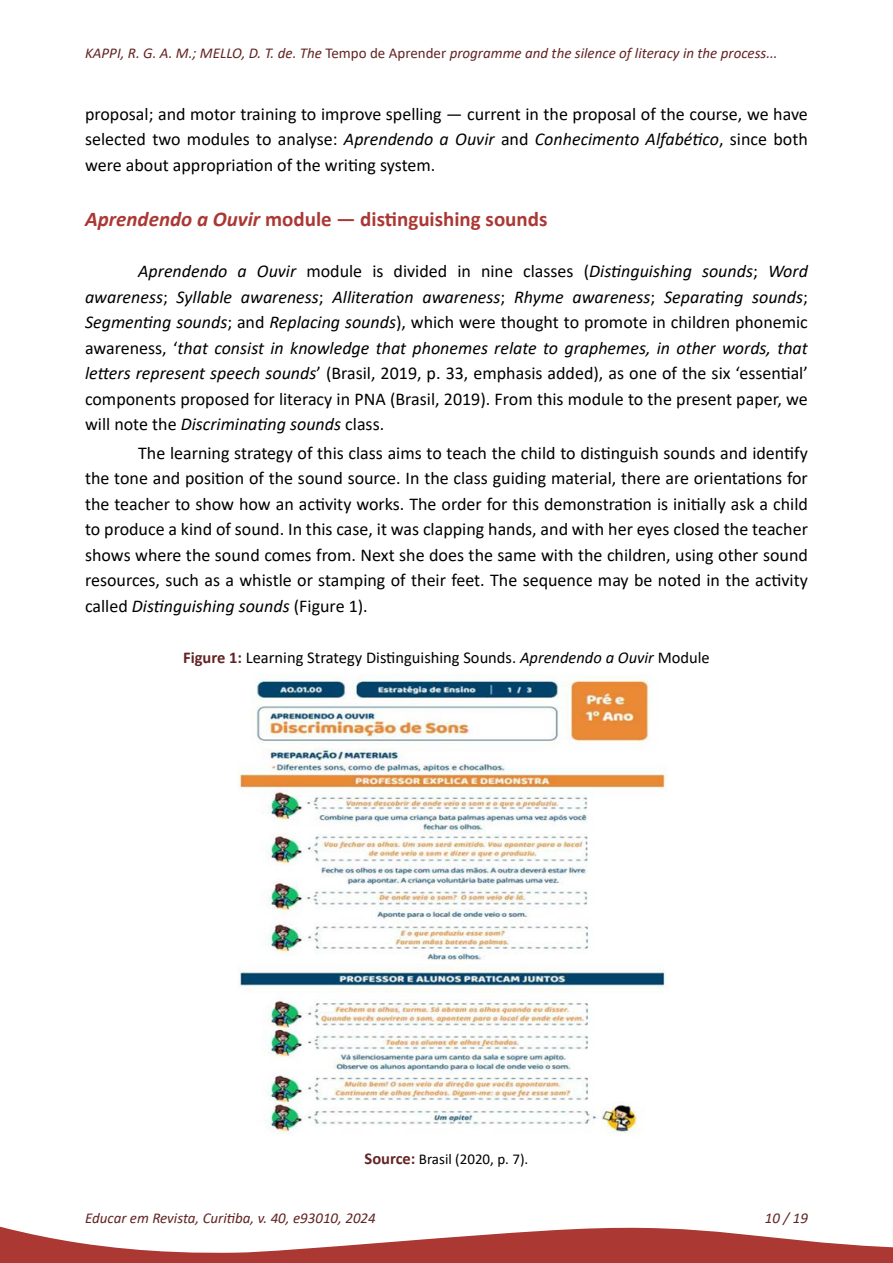
<style>
.page{position:relative;width:893px;height:1263px;background:#fff}
.page>*{position:absolute;margin:0;border:0;box-sizing:border-box;transform-origin:0 0}
._14-SUBTÍTULO{font:700 21px "Calibri";color:#ab3834}
._15-TEXTO{font:18px/25.5px "Calibri";color:#000;text-align:justify}
._15-TEXTO-2{font:italic 18px/25.5px "Calibri";color:#000;text-align:justify}
._18-TÍTULO_FIGURA{font:16.5px "Calibri";color:#000}
.t1{font:italic 15px "Calibri";color:#632423}
._19-FONTE_FIGURA{font:15px "Calibri";color:#000}
.s1{font-style:normal}
.s2{font-style:italic}
.s3{font-weight:700;color:#632423}
.s4{font-weight:700;font-size:16.5px;color:#632423}
</style>
<div class="page">
<svg style="left:0;top:1226px;width:893px;height:37px"></svg>
<img style="left:238px;top:674px;width:429px;height:459px">
<p class="t1" style="left:85px;top:43px;width:694px">KAPPI, R. G. A. M.; MELLO, D. T. de. The <span class="s1">Tempo de Aprender</span> programme and the silence of literacy in the process...</p>
<p class="_15-TEXTO" style="left:85px;top:101px;width:724px">proposal; and motor training to improve spelling — current in the proposal of the course, we have selected two modules to analyse: <span class="s2">Aprendendo a Ouvir</span> and <span class="s2">Conhecimento Alfabético</span>, since both were about appropriation of the writing system.</p>
<p class="_14-SUBTÍTULO" style="left:85px;top:204px;width:464px"><span class="s2">Aprendendo a Ouvir</span> module — distinguishing sounds</p>
<p class="_15-TEXTO-2" style="left:85px;top:258px;width:724px;text-indent:53px">Aprendendo a Ouvir <span class="s1">module is divided in nine classes (</span>Distinguishing sounds<span class="s1">;</span> Word awareness<span class="s1">;</span> Syllable awareness<span class="s1">;</span> Alliteration awareness<span class="s1">;</span> Rhyme awareness<span class="s1">;</span> Separating sounds<span class="s1">; </span>Segmenting sounds<span class="s1">; and</span> Replacing sounds<span class="s1">), which were thought to promote in children phonemic awareness, ‘</span>that consist in knowledge that phonemes relate to graphemes, in other words, that letters represent speech sounds<span class="s1">’ (Brasil, 2019, p. 33, emphasis added), as one of the six ‘essential’ components proposed for literacy in PNA (Brasil, 2019). From this module to the present paper, we will note the</span> Discriminating sounds <span class="s1">class.</span></p>
<p class="_15-TEXTO" style="left:85px;top:440px;width:724px;text-indent:53px">The learning strategy of this class aims to teach the child to distinguish sounds and identify the tone and position of the sound source. In the class guiding material, there are orientations for the teacher to show how an activity works. The order for this demonstration is initially ask a child to produce a kind of sound. In this case, it was clapping hands, and with her eyes closed the teacher shows where the sound comes from. Next she does the same with the children, using other sound resources, such as a whistle or stamping of their feet. The sequence may be noted in the activity called <span class="s2">Distinguishing sounds</span> (Figure 1).</p>
<p class="_18-TÍTULO_FIGURA" style="left:183px;top:646px;width:528px"><span class="s3">Figure 1:</span> Learning Strategy Distinguishing Sounds. <span class="s2">Aprendendo a Ouvir</span> Module</p>
<p class="_19-FONTE_FIGURA" style="left:365px;top:1149px;width:165px"><span class="s4">Source:</span> Brasil (2020, p. 7).</p>
<p class="t1" style="left:85px;top:1208px;width:292px">Educar em Revista, Curitiba, v. 40, e93010, 2024</p>
<p class="t1" style="left:765px;top:1208px;width:45px">10 / 19</p>
</div>
